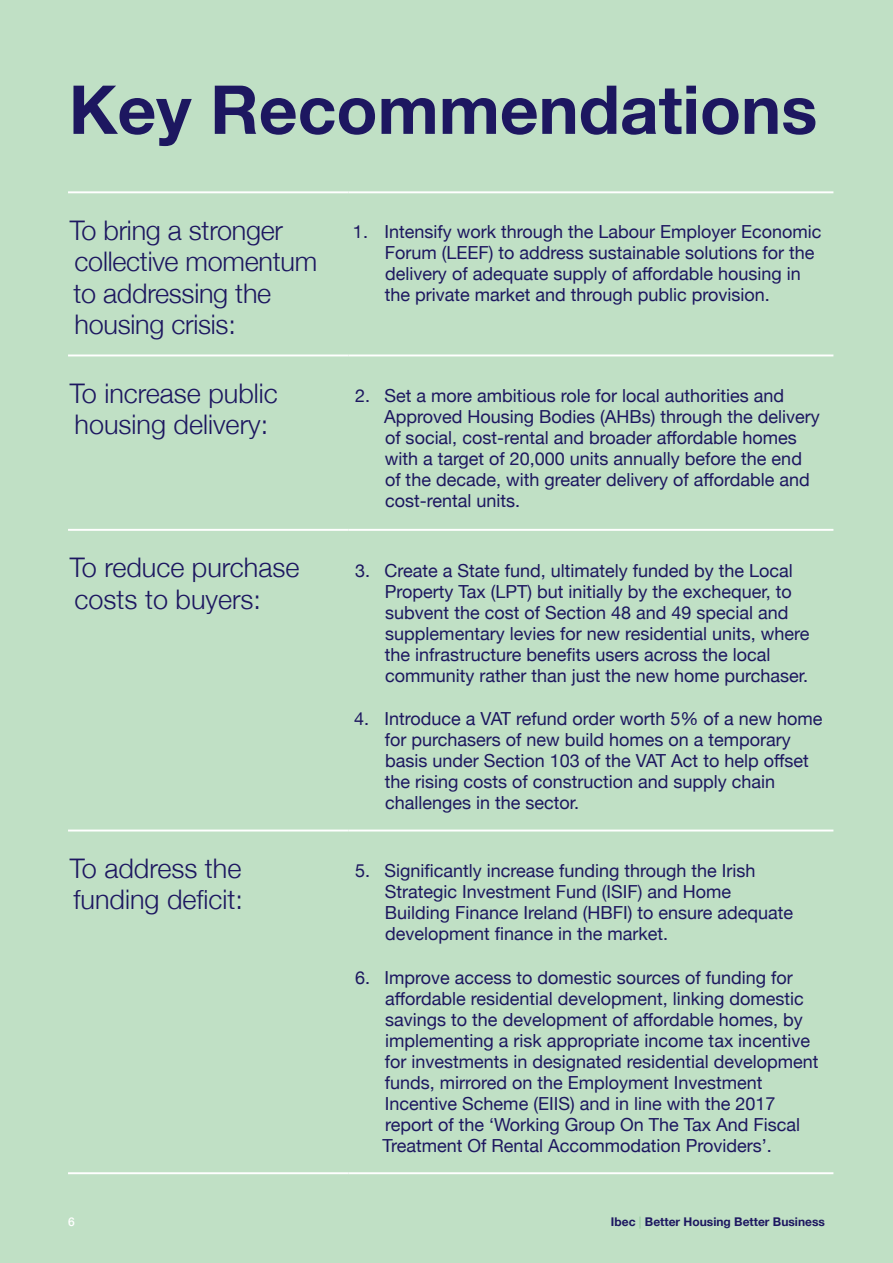
<style>
.page{position:relative;width:893px;height:1263px;background:#c0e0c5}
.page>*{position:absolute;margin:0;border:0;box-sizing:border-box;transform-origin:0 0}
.t1{font:700 67.5px "Helvetica Neue";color:#1d1760}
.t2{font:300 27px/31.5px "Helvetica Neue";color:#1d1760}
.Intro_14pt{font:18px/21px "Helvetica Neue";color:#1d1760}
.t3{font:700 12px "Helvetica Neue";color:#1d1760}
.t4{font:500 12px "Helvetica Neue";color:#fff}
.s1{font-weight:300;color:#80c18b}
</style>
<div class="page">
<hr style="left:68px;top:191px;width:281px;height:2px;background:#fff">
<hr style="left:349px;top:191px;width:484px;height:2px;background:#fff">
<hr style="left:68px;top:354px;width:281px;height:2px;background:#fff">
<hr style="left:349px;top:354px;width:484px;height:2px;background:#fff">
<hr style="left:68px;top:529px;width:281px;height:2px;background:#fff">
<hr style="left:349px;top:529px;width:484px;height:2px;background:#fff">
<hr style="left:68px;top:829px;width:281px;height:2px;background:#fff">
<hr style="left:349px;top:829px;width:484px;height:2px;background:#fff">
<hr style="left:68px;top:1172px;width:281px;height:2px;background:#fff">
<hr style="left:349px;top:1172px;width:484px;height:2px;background:#fff">
<p class="t1" style="left:69px;top:57px;width:750px">Key Recommendations</p>
<p class="t2" style="left:70px;top:212px;width:249px">To bring a stronger collective momentum to addressing the housing crisis:</p>
<p class="Intro_14pt" style="left:385px;top:222px;width:438px;text-indent:-32px">1. Intensify work through the Labour Employer Economic Forum (LEEF) to address sustainable solutions for the delivery of adequate supply of affordable housing in the private market and through public provision.</p>
<p class="t2" style="left:70px;top:375px;width:210px">To increase public housing delivery:</p>
<p class="Intro_14pt" style="left:384px;top:386px;width:437px;text-indent:-29px">2. Set a more ambitious role for local authorities and Approved Housing Bodies (AHBs) through the delivery of social, cost-rental and broader affordable homes with a target of 20,000 units annually before the end of the decade, with greater delivery of affordable and cost-rental units.</p>
<p class="t2" style="left:70px;top:550px;width:231px">To reduce purchase costs to buyers:</p>
<p class="Intro_14pt" style="left:385px;top:561px;width:426px;text-indent:-30px">3. Create a State fund, ultimately funded by the Local Property Tax (LPT) but initially by the exchequer, to subvent the cost of Section 48 and 49 special and supplementary levies for new residential units, where the infrastructure benefits users across the local community rather than just the new home purchaser.</p>
<p class="Intro_14pt" style="left:385px;top:709px;width:439px;text-indent:-31px">4. Introduce a VAT refund order worth 5% of a new home for purchasers of new build homes on a temporary basis under Section 103 of the VAT Act to help offset the rising costs of construction and supply chain challenges in the sector.</p>
<p class="t2" style="left:70px;top:850px;width:175px">To address the funding deficit:</p>
<p class="Intro_14pt" style="left:385px;top:861px;width:410px;text-indent:-30px">5. Significantly increase funding through the Irish Strategic Investment Fund (ISIF) and Home Building Finance Ireland (HBFI) to ensure adequate development finance in the market.</p>
<p class="Intro_14pt" style="left:383px;top:968px;width:437px;text-indent:-27px">6. Improve access to domestic sources of funding for affordable residential development, linking domestic savings to the development of affordable homes, by implementing a risk appropriate income tax incentive for investments in designated residential development funds, mirrored on the Employment Investment Incentive Scheme (EIIS) and in line with the 2017 report of the ‘Working Group On The Tax And Fiscal Treatment Of Rental Accommodation Providers’.</p>
<p class="t4" style="left:68px;top:1212px;width:8px">6</p>
<p class="t3" style="left:611px;top:1212px;width:215px">Ibec <span class="s1">|</span> Better Housing Better Business</p>
</div>
